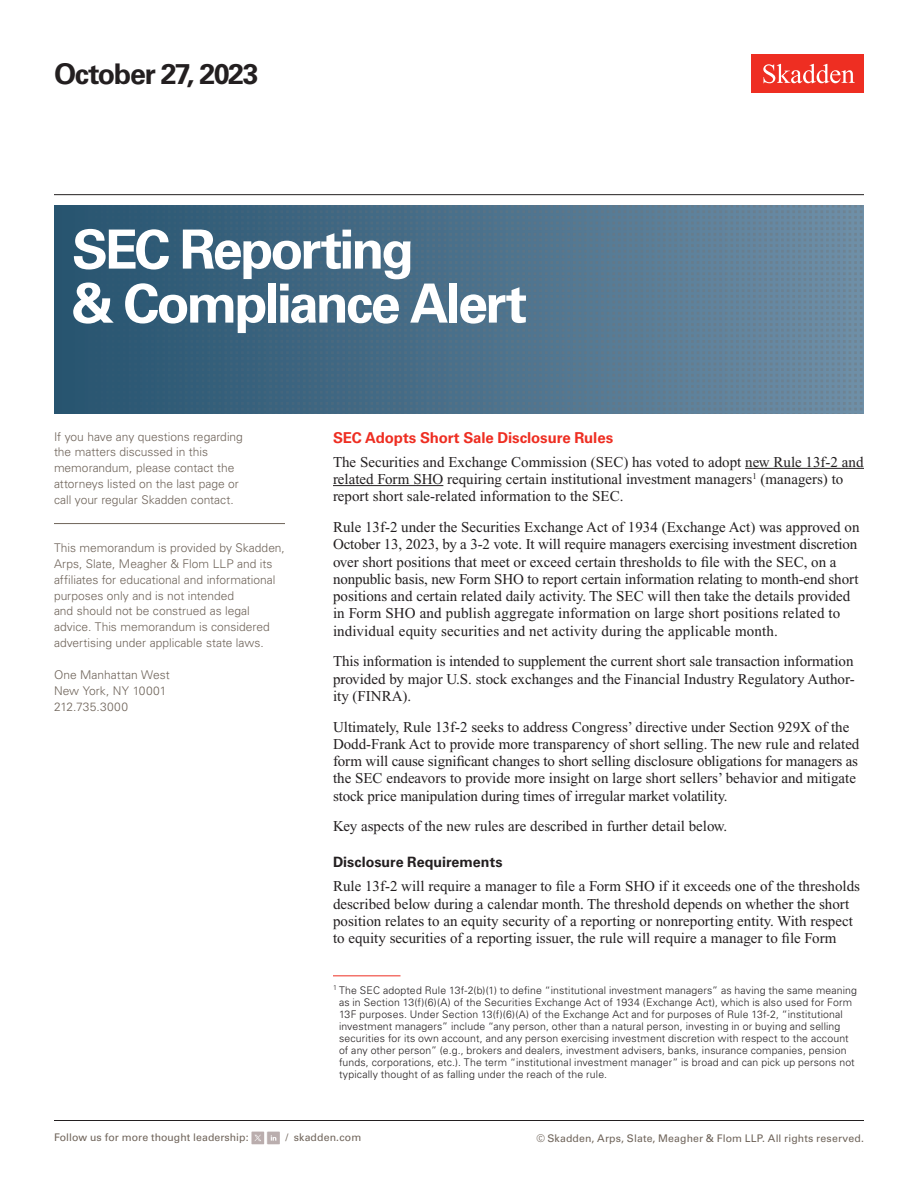
<style>
.page{position:relative;width:918px;height:1188px;background:#fff}
.page>*{position:absolute;margin:0;border:0;box-sizing:border-box;transform-origin:0 0}
.t1{font:700 54px/54px "Univers LT Std";letter-spacing:-.055em;color:#fff}
.t2{font:700 28.5px "Univers LT Std";letter-spacing:-.045em;color:#231f20}
.t3{font:15px/17.2px "Times New Roman PS Std";color:#231f20}
.t4{font:700 15px "Univers LT Std";letter-spacing:-.01em;color:#ee2e22}
.t5{font:700 14.25px "Univers LT Std";color:#231f20}
.t6{font:300 12px/15.8px "Univers LT Std";color:#6f645a}
.t7{font:300 10.5px/12px "Univers LT Std";letter-spacing:.015em;color:#231f20}
.t8{font:10.5px "Univers LT Std";letter-spacing:.01em;color:#6f645a}
</style>
<div class="page">
<div style="left:752px;top:54px;width:112px;height:39px;background:#ee2e22"></div>
<svg style="left:763px;top:64px;width:92px;height:19px"></svg>
<hr style="left:54px;top:1120px;width:810px;height:1px;background:#231f20">
<hr style="left:54px;top:194px;width:810px;height:1px;background:#231f20">
<div style="left:251px;top:1132px;width:13px;height:12px;background:#baadad"></div>
<svg style="left:255px;top:1135px;width:6px;height:6px"></svg>
<div style="left:267px;top:1132px;width:13px;height:12px;background:#baaeae"></div>
<svg style="left:271px;top:1135px;width:5px;height:6px"></svg>
<img style="left:54px;top:206px;width:810px;height:208px">
<hr style="left:54px;top:523px;width:231px;height:1px;background:#6f645a">
<hr style="left:745px;top:468px;width:119px;height:1px;background:#231f20">
<hr style="left:333px;top:485px;width:110px;height:1px;background:#231f20">
<hr style="left:333px;top:976px;width:68px;height:1px;background:#ee2e22">
<h2 class="t2" style="left:54px;top:57px;width:206px">October 27, 2023</h2>
<h1 class="t1" style="left:72px;top:223px;width:457px">SEC Reporting<br>&amp; Compliance Alert</h1>
<p class="t6" style="left:54px;top:429px;width:190px">If you have any questions regarding the matters discussed in this memorandum, please contact the attorneys listed on the last page or call your regular Skadden contact.</p>
<p class="t6" style="left:54px;top:540px;width:232px">This memorandum is provided by Skadden, Arps, Slate, Meagher &amp; Flom LLP and its affiliates for educational and informational purposes only and is not intended<br>and should not be construed as legal advice. This memorandum is considered advertising under applicable state laws.</p>
<p class="t6" style="left:54px;top:667px;width:117px">One Manhattan West<br>New York, NY 10001<br>212.735.3000</p>
<p class="t4" style="left:333px;top:429px;width:282px">SEC Adopts Short Sale Disclosure Rules</p>
<p class="t3" style="left:333px;top:453px;width:532px">The Securities and Exchange Commission (SEC) has voted to adopt new Rule 13f-2 and related Form SHO requiring certain institutional investment managers<sup>1</sup> (managers) to report short sale-related information to the SEC.</p>
<p class="t3" style="left:333px;top:519px;width:528px">Rule 13f-2 under the Securities Exchange Act of 1934 (Exchange Act) was approved on October 13, 2023, by a 3-2 vote. It will require managers exercising investment discretion over short positions that meet or exceed certain thresholds to file with the SEC, on a nonpublic basis, new Form SHO to report certain information relating to month-end short positions and certain related daily activity. The SEC will then take the details provided in Form SHO and publish aggregate information on large short positions related to individual equity securities and net activity during the applicable month.</p>
<p class="t3" style="left:333px;top:653px;width:523px;text-align:justify">This information is intended to supplement the current short sale transaction information provided by major U.S. stock exchanges and the Financial Industry Regulatory Author&shy;ity (FINRA).</p>
<p class="t3" style="left:333px;top:718px;width:528px">Ultimately, Rule 13f-2 seeks to address Congress’ directive under Section 929X of the Dodd-Frank Act to provide more transparency of short selling. The new rule and related form will cause significant changes to short selling disclosure obligations for managers as the SEC endeavors to provide more insight on large short sellers’ behavior and mitigate stock price manipulation during times of irregular market volatility.</p>
<p class="t3" style="left:333px;top:818px;width:396px">Key aspects of the new rules are described in further detail below.</p>
<p class="t5" style="left:333px;top:854px;width:171px">Disclosure Requirements</p>
<p class="t3" style="left:333px;top:878px;width:529px">Rule 13f-2 will require a manager to file a Form SHO if it exceeds one of the thresholds described below during a calendar month. The threshold depends on whether the short position relates to an equity security of a reporting or nonreporting entity. With respect to equity securities of a reporting issuer, the rule will require a manager to file Form</p>
<p class="t7" style="left:339px;top:984px;width:520px;text-indent:-6px"><sup>1</sup> The SEC adopted Rule 13f-2(b)(1) to define “institutional investment managers” as having the same meaning as in Section 13(f)(6)(A) of the Securities Exchange Act of 1934 (Exchange Act), which is also used for Form 13F purposes. Under Section 13(f)(6)(A) of the Exchange Act and for purposes of Rule 13f-2, “institutional investment managers” include “any person, other than a natural person, investing in or buying and selling securities for its own account, and any person exercising investment discretion with respect to the account of any other person” (e.g., brokers and dealers, investment advisers, banks, insurance companies, pension funds, corporations, etc.). The term “institutional investment manager” is broad and can pick up persons not typically thought of as falling under the reach of the rule.</p>
<p class="t8" style="left:54px;top:1131px;width:196px">Follow us for more thought leadership:</p>
<p class="t8" style="left:285px;top:1131px;width:77px">/ skadden.com</p>
<p class="t8" style="left:536px;top:1132px;width:329px">© Skadden, Arps, Slate, Meagher &amp; Flom LLP. All rights reserved.</p>
</div>
